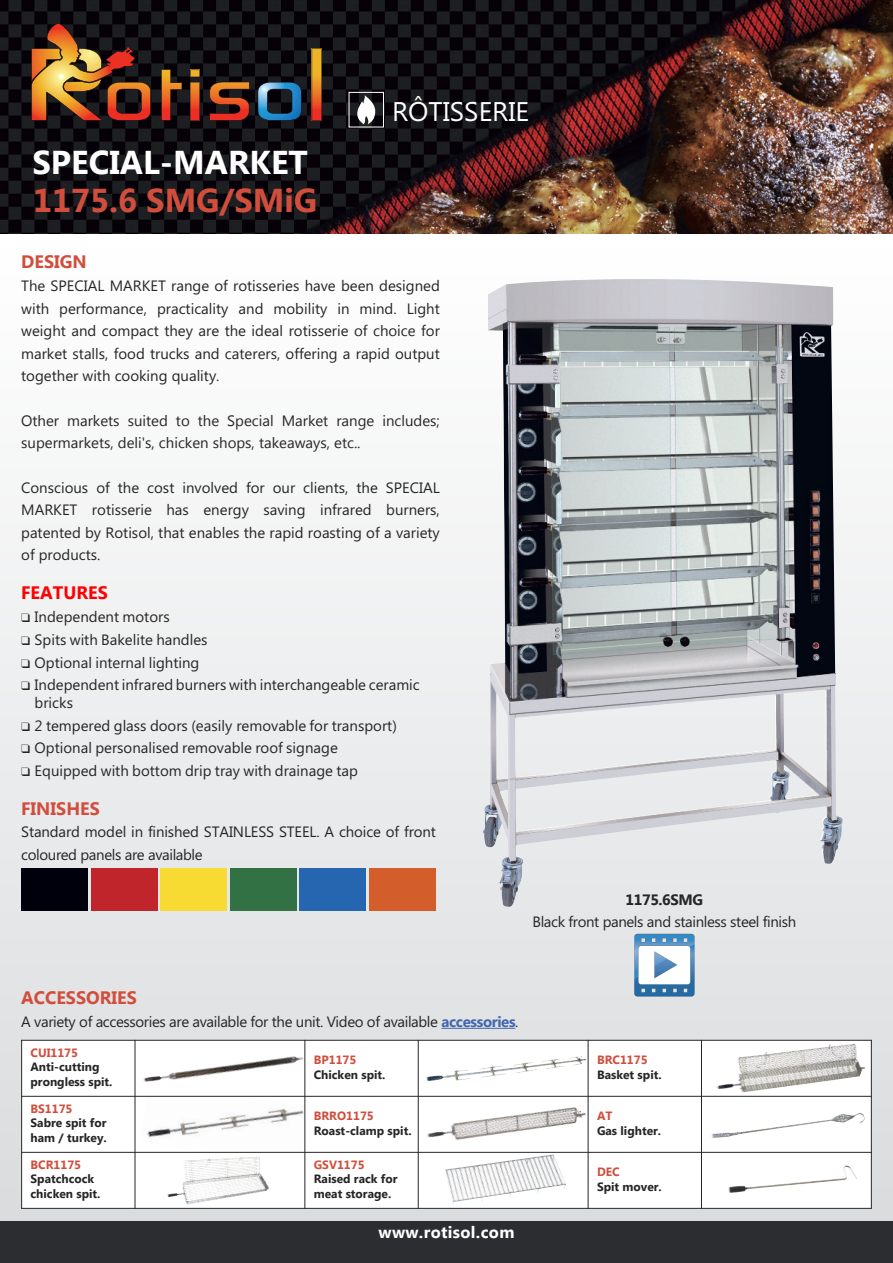
<style>
.page{position:relative;width:893px;height:1263px;background:#fff}
.page>*{position:absolute;margin:0;border:0;box-sizing:border-box;transform-origin:0 0}
.t1{font:700 33px "Microsoft Tai Le";color:#fff}
.t2{font:700 33px "Microsoft Tai Le";color:#d14e3d}
.t3{font:27px "Microsoft Tai Le";color:#fff}
.t4{font:700 18px "Microsoft Tai Le";color:#d14e3d}
.t5{font:700 18px "Microsoft Tai Le";color:#f00}
.t6{font:700 16.5px "Microsoft Tai Le";letter-spacing:.02em;color:#fff}
.t7{font:15px/22.5px "Microsoft Tai Le";color:#272627}
.t8{font:15px "Microsoft Tai Le";letter-spacing:-.025em;color:#272627}
.t9{font:700 15px "Microsoft Tai Le";letter-spacing:-.025em;color:#272627}
.t10{font:700 12px/14.4px "Microsoft Tai Le";color:#272627}
.t11{font:700 12px "Microsoft Tai Le";color:#d14e3d}
.s1{font-weight:700;color:#4468af}
</style>
<div class="page">
<div style="left:0;top:1220px;width:893px;height:43px;background:#2b2d30"></div>
<div style="left:0;top:234px;width:893px;height:986px;background:linear-gradient(to bottom,#fff,#d9dbdd)"></div>
<img style="left:0;top:0;width:893px;height:234px">
<svg style="left:634px;top:934px;width:60px;height:62px"></svg>
<hr style="left:441px;top:1028px;width:74px;height:1px;background:#4468af">
<svg style="left:312px;top:48px;width:10px;height:73px"></svg>
<svg style="left:258px;top:82px;width:43px;height:39px;background:#2b5c7d"></svg>
<svg style="left:209px;top:82px;width:41px;height:39px;background:#85371c"></svg>
<svg style="left:190px;top:70px;width:10px;height:51px"></svg>
<svg style="left:161px;top:69px;width:21px;height:52px"></svg>
<svg style="left:31px;top:23px;width:120px;height:98px;background:#734624"></svg>
<div style="left:349px;top:92px;width:35px;height:35px;border:1px solid #fff"></div>
<svg style="left:357px;top:95px;width:18px;height:29px"></svg>
<div style="left:21px;top:1040px;width:114px;height:56px;background:#fff"></div>
<div style="left:135px;top:1040px;width:170px;height:56px;background:#fff"></div>
<img style="left:143px;top:1056px;width:160px;height:26px">
<div style="left:305px;top:1040px;width:113px;height:56px;background:#fff"></div>
<div style="left:418px;top:1040px;width:170px;height:56px;background:#fff"></div>
<img style="left:426px;top:1056px;width:160px;height:25px">
<div style="left:588px;top:1040px;width:113px;height:56px;background:#fff"></div>
<div style="left:701px;top:1040px;width:171px;height:56px;background:#fff"></div>
<img style="left:716px;top:1044px;width:149px;height:49px">
<div style="left:21px;top:1096px;width:114px;height:56px;background:#fff"></div>
<div style="left:135px;top:1096px;width:170px;height:56px;background:#fff"></div>
<img style="left:140px;top:1108px;width:164px;height:44px">
<div style="left:305px;top:1096px;width:113px;height:56px;background:#fff"></div>
<div style="left:418px;top:1096px;width:170px;height:56px;background:#fff"></div>
<img style="left:427px;top:1107px;width:159px;height:33px">
<div style="left:588px;top:1096px;width:113px;height:56px;background:#fff"></div>
<div style="left:701px;top:1096px;width:171px;height:56px;background:#fff"></div>
<img style="left:711px;top:1113px;width:154px;height:25px">
<div style="left:21px;top:1152px;width:114px;height:57px;background:#fff"></div>
<div style="left:135px;top:1152px;width:170px;height:57px;background:#fff"></div>
<img style="left:167px;top:1157px;width:102px;height:47px">
<div style="left:305px;top:1152px;width:113px;height:57px;background:#fff"></div>
<div style="left:418px;top:1152px;width:170px;height:57px;background:#fff"></div>
<img style="left:445px;top:1154px;width:121px;height:52px">
<div style="left:588px;top:1152px;width:113px;height:57px;background:#fff"></div>
<div style="left:701px;top:1152px;width:171px;height:57px;background:#fff"></div>
<img style="left:728px;top:1165px;width:129px;height:28px">
<hr style="left:21px;top:1040px;width:1px;height:169px;background:#272627">
<hr style="left:135px;top:1040px;width:1px;height:169px;background:#272627">
<hr style="left:304px;top:1040px;width:1px;height:169px;background:#272627">
<hr style="left:418px;top:1040px;width:1px;height:169px;background:#272627">
<hr style="left:588px;top:1040px;width:1px;height:169px;background:#272627">
<hr style="left:701px;top:1040px;width:1px;height:169px;background:#272627">
<hr style="left:871px;top:1040px;width:1px;height:169px;background:#272627">
<hr style="left:21px;top:1040px;width:851px;height:1px;background:#272627">
<hr style="left:21px;top:1096px;width:851px;height:1px;background:#272627">
<hr style="left:21px;top:1152px;width:851px;height:1px;background:#272627">
<hr style="left:21px;top:1208px;width:851px;height:1px;background:#272627">
<div style="left:21px;top:868px;width:67px;height:42px;background:#00000d"></div>
<div style="left:91px;top:868px;width:66px;height:42px;background:#bf252b"></div>
<div style="left:160px;top:868px;width:67px;height:42px;background:#f7da32"></div>
<div style="left:230px;top:868px;width:67px;height:42px;background:#317143"></div>
<div style="left:300px;top:868px;width:66px;height:42px;background:#2665af"></div>
<div style="left:369px;top:868px;width:67px;height:42px;background:#d45d2c"></div>
<img style="left:482px;top:279px;width:361px;height:628px">
<svg style="left:22px;top:614px;width:8px;height:8px"></svg>
<svg style="left:22px;top:637px;width:8px;height:8px"></svg>
<svg style="left:22px;top:660px;width:8px;height:8px"></svg>
<svg style="left:22px;top:682px;width:8px;height:8px"></svg>
<svg style="left:22px;top:723px;width:8px;height:8px"></svg>
<svg style="left:22px;top:745px;width:8px;height:8px"></svg>
<svg style="left:22px;top:767px;width:8px;height:8px"></svg>
<h1 class="t1" style="left:32px;top:143px;width:277px">SPECIAL-MARKET</h1>
<h1 class="t2" style="left:33px;top:181px;width:286px">1175.6 SMG/SMiG</h1>
<h2 class="t3" style="left:392px;top:96px;width:139px">RÔTISSERIE</h2>
<p class="t4" style="left:21px;top:251px;width:67px">DESIGN</p>
<p class="t7" style="left:21px;top:275px;width:420px;text-align:justify">The SPECIAL MARKET range of rotisseries have been designed with performance, practicality and mobility in mind. Light weight and compact they are the ideal rotisserie of choice for market stalls, food trucks and caterers, offering a rapid output together with cooking quality.</p>
<p class="t7" style="left:21px;top:411px;width:420px;line-height:21.9px">Other markets suited to the Special Market range includes; supermarkets, deli's, chicken shops, takeaways, etc..</p>
<p class="t7" style="left:21px;top:476px;width:420px;text-align:justify">Conscious of the cost involved for our clients, the SPECIAL MARKET rotisserie has energy saving infrared burners, patented by Rotisol, that enables the rapid roasting of a variety of products.</p>
<p class="t5" style="left:21px;top:583px;width:88px">FEATURES</p>
<p class="t7" style="left:35px;top:606px;width:137px">Independent motors</p>
<p class="t7" style="left:35px;top:628px;width:174px">Spits with Bakelite handles</p>
<p class="t7" style="left:35px;top:652px;width:166px">Optional internal lighting</p>
<p class="t7" style="left:35px;top:676px;width:387px;line-height:18px">Independent infrared burners with interchangeable ceramic bricks</p>
<p class="t7" style="left:35px;top:715px;width:364px">2 tempered glass doors (easily removable for transport)</p>
<p class="t7" style="left:35px;top:736px;width:325px">Optional personalised removable roof signage<br>Equipped with bottom drip tray with drainage tap</p>
<p class="t4" style="left:21px;top:798px;width:80px">FINISHES</p>
<p class="t7" style="left:21px;top:821px;width:416px">Standard model in finished STAINLESS STEEL. A choice of front coloured panels are available</p>
<p class="t9" style="left:626px;top:891px;width:79px">1175.6SMG</p>
<p class="t8" style="left:532px;top:913px;width:265px">Black front panels and stainless steel finish</p>
<p class="t4" style="left:21px;top:988px;width:117px">ACCESSORIES</p>
<p class="t8" style="left:21px;top:1013px;width:499px">A variety of accessories are available for the unit. Video of available <span class="s1">accessories</span>.</p>
<p class="t11" style="left:31px;top:1046px;width:49px">CUI1175</p>
<p class="t10" style="left:31px;top:1061px;width:84px">Anti-cutting prongless spit.</p>
<p class="t11" style="left:31px;top:1102px;width:44px">BS1175</p>
<p class="t10" style="left:31px;top:1117px;width:78px">Sabre spit for ham / turkey.</p>
<p class="t11" style="left:31px;top:1158px;width:52px">BCR1175</p>
<p class="t10" style="left:31px;top:1173px;width:71px">Spatchcock chicken spit.</p>
<p class="t11" style="left:314px;top:1053px;width:44px">BP1175</p>
<p class="t10" style="left:314px;top:1068px;width:73px">Chicken spit.</p>
<p class="t11" style="left:314px;top:1109px;width:62px">BRRO1175</p>
<p class="t10" style="left:314px;top:1124px;width:99px">Roast-clamp spit.</p>
<p class="t11" style="left:314px;top:1158px;width:52px">GSV1175</p>
<p class="t10" style="left:314px;top:1173px;width:85px">Raised rack for meat storage.</p>
<p class="t6" style="left:378px;top:1222px;width:137px">www.rotisol.com</p>
<p class="t11" style="left:597px;top:1053px;width:52px">BRC1175</p>
<p class="t10" style="left:597px;top:1068px;width:66px">Basket spit.</p>
<p class="t11" style="left:597px;top:1109px;width:17px">AT</p>
<p class="t10" style="left:597px;top:1124px;width:66px">Gas lighter.</p>
<p class="t11" style="left:597px;top:1165px;width:24px">DEC</p>
<p class="t10" style="left:597px;top:1180px;width:66px">Spit mover.</p>
</div>
